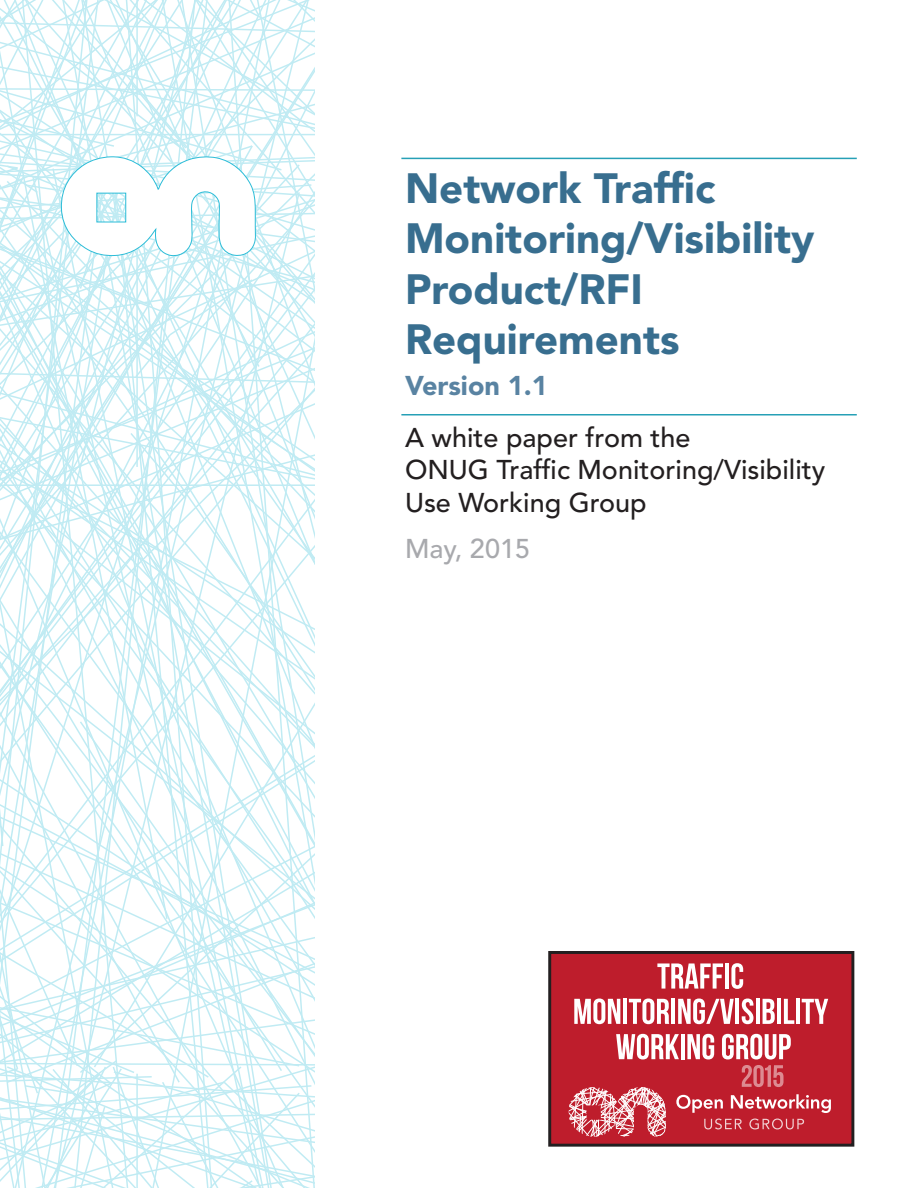
<style>
.page{position:relative;width:918px;height:1188px;background:#fff}
.page>*{position:absolute;margin:0;border:0;box-sizing:border-box;transform-origin:0 0}
.t1{font:900 42px/50.4px "Avenir LT Std";color:#386e8f}
.t2{font:500 27px/32.4px "Avenir LT Std";color:#231f20}
.t3{font:900 27px "Avenir LT Std";color:#5983a2}
.t4{font:500 27px "Avenir LT Std";color:#a8a9ad}
</style>
<div class="page">
<svg style="left:0;top:0;width:315px;height:1188px"></svg>
<hr style="left:401px;top:158px;width:456px;height:1px;background:#26a0b6">
<hr style="left:401px;top:414px;width:456px;height:2px;background:#26a0b6">
<div style="left:550px;top:952px;width:303px;height:193px;background:#be1d2c"></div>
<div style="left:548px;top:951px;width:306px;height:196px;border:3px solid #231f20"></div>
<svg style="left:676px;top:1095px;width:47px;height:18px"></svg>
<svg style="left:731px;top:1094px;width:100px;height:19px"></svg>
<svg style="left:704px;top:1119px;width:38px;height:10px"></svg>
<svg style="left:749px;top:1119px;width:55px;height:10px"></svg>
<svg style="left:568px;top:1087px;width:98px;height:50px"></svg>
<svg style="left:657px;top:963px;width:66px;height:26px"></svg>
<hr style="left:725px;top:963px;width:4px;height:26px;background:#fff">
<svg style="left:731px;top:963px;width:12px;height:26px"></svg>
<svg style="left:574px;top:999px;width:46px;height:25px"></svg>
<hr style="left:623px;top:999px;width:4px;height:25px;background:#fff">
<svg style="left:629px;top:999px;width:40px;height:25px"></svg>
<hr style="left:671px;top:999px;width:4px;height:25px;background:#fff">
<svg style="left:678px;top:999px;width:56px;height:25px"></svg>
<hr style="left:736px;top:999px;width:3px;height:25px;background:#fff">
<svg style="left:742px;top:999px;width:11px;height:25px"></svg>
<hr style="left:756px;top:999px;width:4px;height:25px;background:#fff">
<svg style="left:763px;top:999px;width:12px;height:25px"></svg>
<hr style="left:777px;top:999px;width:4px;height:25px;background:#fff">
<svg style="left:784px;top:999px;width:10px;height:25px"></svg>
<hr style="left:796px;top:999px;width:4px;height:25px;background:#fff">
<svg style="left:802px;top:999px;width:26px;height:25px"></svg>
<svg style="left:616px;top:1034px;width:63px;height:25px"></svg>
<hr style="left:681px;top:1034px;width:4px;height:25px;background:#fff">
<svg style="left:687px;top:1034px;width:27px;height:25px"></svg>
<svg style="left:722px;top:1034px;width:69px;height:53px"></svg>
<h1 class="t1" style="left:405px;top:163px;width:411px">Network Traffic<br>Monitoring/Visibility<br>Product/RFI<br>Requirements</h1>
<p class="t3" style="left:405px;top:370px;width:144px">Version 1.1</p>
<p class="t2" style="left:405px;top:422px;width:422px">A white paper from the<br>ONUG Traffic Monitoring/Visibility<br>Use Working Group</p>
<p class="t4" style="left:405px;top:533px;width:127px">May, 2015</p>
</div>
